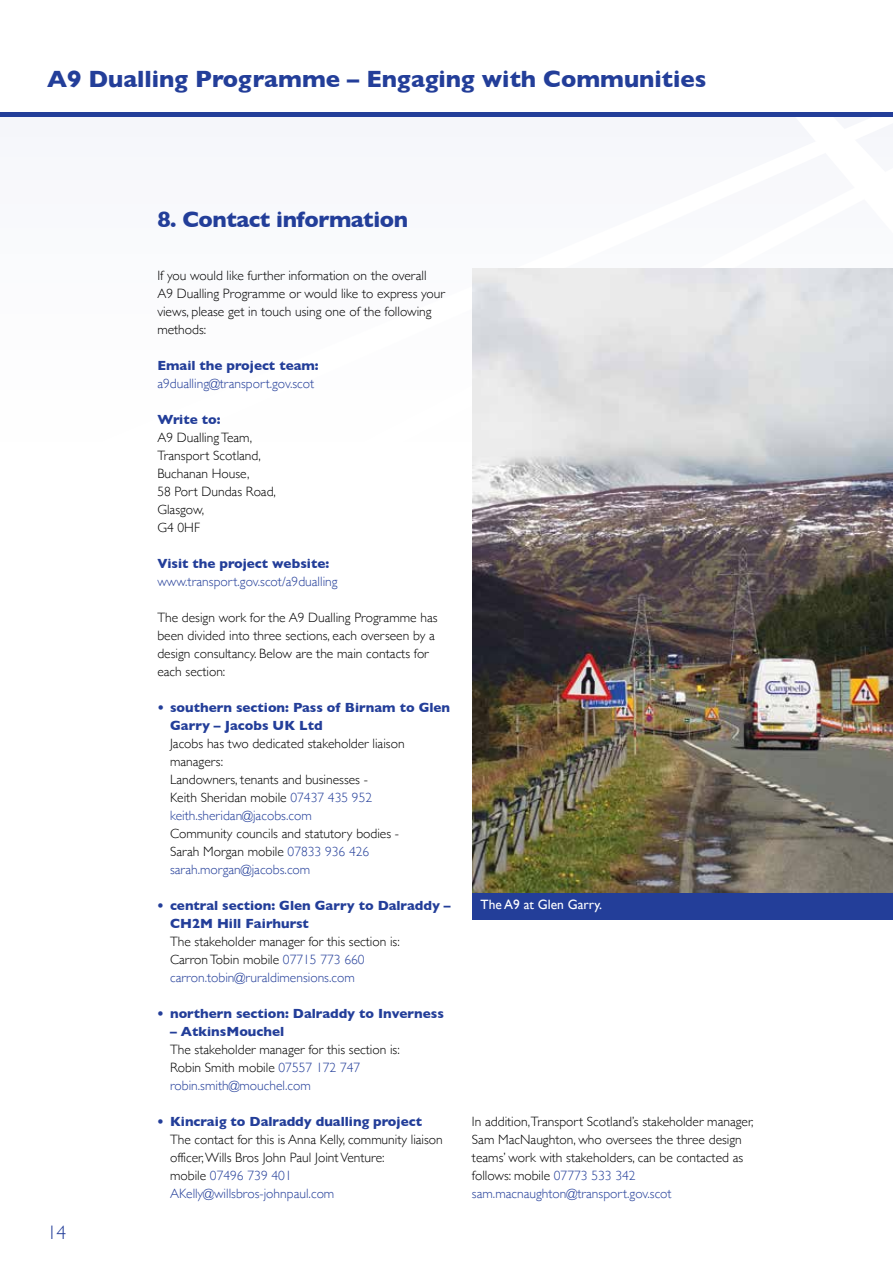
<style>
.page{position:relative;width:893px;height:1263px;background:#fff}
.page>*{position:absolute;margin:0;border:0;box-sizing:border-box;transform-origin:0 0}
.t1{font:700 24px "Gill Sans";color:#233e99}
.t2{font:700 22.5px "Gill Sans";letter-spacing:-.02em;color:#233e99}
.t3{font:300 19.5px "Gill Sans";color:#233e99}
.t4{font:300 13.5px/18px "Gill Sans";color:#000}
.t5{font:700 13.5px/18px "Gill Sans";color:#233e99}
.t6{font:300 13.5px "Gill Sans";color:#233e99}
.t7{font:13.5px "Gill Sans";color:#fff}
.s1{color:#233e99}
</style>
<div class="page">
<hr style="left:0;top:113px;width:893px;height:4px;background:#233e99">
<img style="left:472px;top:268px;width:421px;height:625px">
<div style="left:472px;top:893px;width:421px;height:26px;background:#233e99"></div>
<h1 class="t1" style="left:47px;top:59px;width:661px">A9 Dualling Programme – Engaging with Communities</h1>
<h3 class="t3" style="left:47px;top:1217px;width:21px">14</h3>
<h2 class="t2" style="left:157px;top:201px;width:252px">8. Contact information</h2>
<p class="t4" style="left:157px;top:266px;width:289px">If you would like further information on the overall A9 Dualling Programme or would like to express your views, please get in touch using one of the following methods:</p>
<p class="t5" style="left:157px;top:356px;width:163px">Email the project team:</p>
<p class="t6" style="left:157px;top:373px;width:158px">a9dualling@transport.gov.scot</p>
<p class="t5" style="left:157px;top:410px;width:65px">Write to:</p>
<p class="t4" style="left:157px;top:428px;width:120px">A9 Dualling Team,<br>Transport Scotland,<br>Buchanan House,<br>58 Port Dundas Road,<br>Glasgow,<br>G4 0HF</p>
<p class="t5" style="left:157px;top:554px;width:173px">Visit the project website:</p>
<p class="t6" style="left:157px;top:571px;width:182px">www.transport.gov.scot/a9dualling</p>
<p class="t4" style="left:157px;top:608px;width:282px">The design work for the A9 Dualling Programme has been divided into three sections, each overseen by a design consultancy. Below are the main contacts for each section:</p>
<p class="t5" style="left:170px;top:698px;width:282px;text-indent:-13px">• southern section: Pass of Birnam to Glen<br>Garry – Jacobs UK Ltd</p>
<p class="t4" style="left:170px;top:734px;width:236px">Jacobs has two dedicated stakeholder liaison managers:<br>Landowners, tenants and businesses -<br>Keith Sheridan mobile <span class="s1">07437 435 952 keith.sheridan@jacobs.com</span></p>
<p class="t4" style="left:170px;top:824px;width:231px">Community councils and statutory bodies -<br>Sarah Morgan mobile <span class="s1">07833 936 426 sarah.morgan@jacobs.com</span></p>
<p class="t5" style="left:170px;top:896px;width:282px;text-indent:-13px">• central section: Glen Garry to Dalraddy –<br>CH2M Hill Fairhurst</p>
<p class="t4" style="left:170px;top:932px;width:231px">The stakeholder manager for this section is:<br>Carron Tobin mobile <span class="s1">07715 773 660 carron.tobin@ruraldimensions.com</span></p>
<p class="t5" style="left:157px;top:1004px;width:288px">• northern section: Dalraddy to Inverness</p>
<p class="t5" style="left:170px;top:1022px;width:116px">– AtkinsMouchel</p>
<p class="t4" style="left:170px;top:1040px;width:231px">The stakeholder manager for this section is:<br>Robin Smith mobile <span class="s1">07557 172 747 robin.smith@mouchel.com</span></p>
<p class="t5" style="left:157px;top:1112px;width:266px">• Kincraig to Dalraddy dualling project</p>
<p class="t4" style="left:170px;top:1130px;width:274px">The contact for this is Anna Kelly, community liaison officer, Wills Bros John Paul Joint Venture:<br>mobile <span class="s1">07496 739 401<br>AKelly@willsbros-johnpaul.com</span></p>
<p class="t7" style="left:480px;top:896px;width:123px">The A9 at Glen Garry.</p>
<p class="t4" style="left:472px;top:1112px;width:283px">In addition,Transport Scotland’s stakeholder manager, Sam MacNaughton, who oversees the three design teams’ work with stakeholders, can be contacted as follows: mobile <span class="s1">07773 533 342 sam.macnaughton@transport.gov.scot</span></p>
</div>
